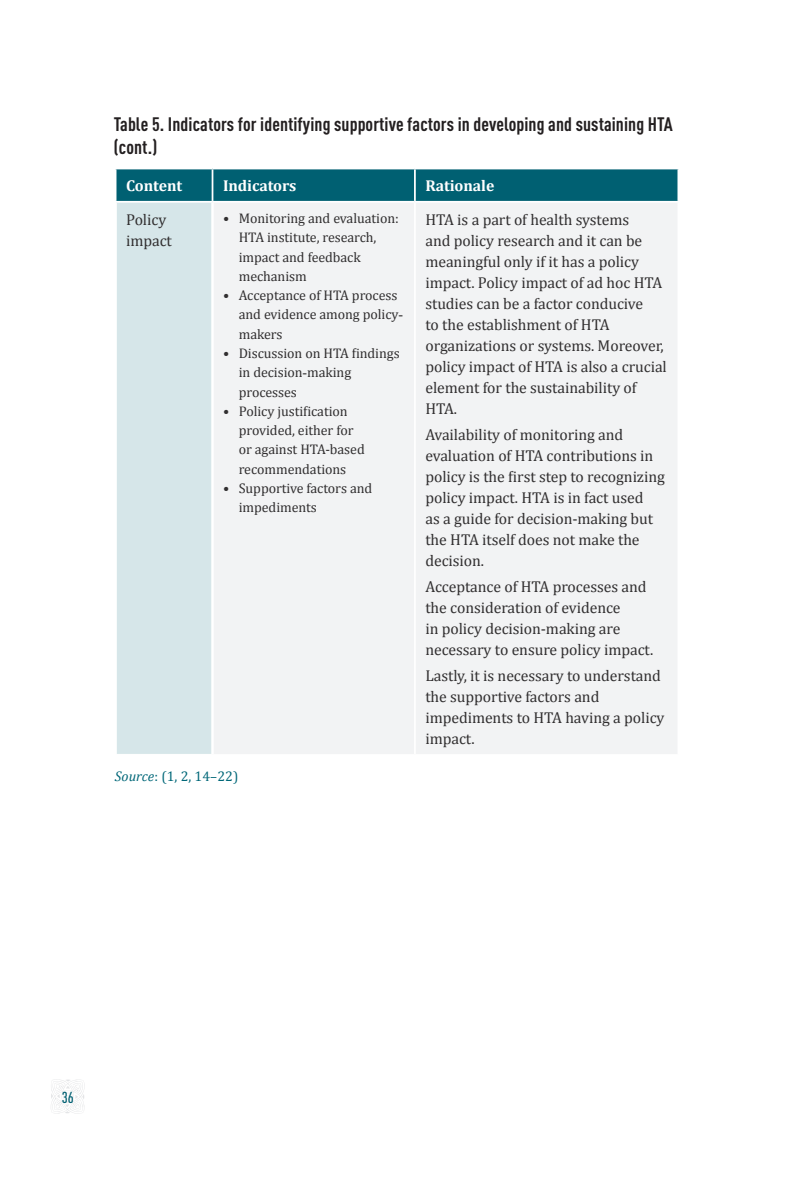
<style>
.page{position:relative;width:794px;height:1191px;background:#fff}
.page>*{position:absolute;margin:0;border:0;box-sizing:border-box;transform-origin:0 0}
.Table_title{font:700 19.25px/22.8px "DIN Cond";letter-spacing:.005em;color:#231f20}
.Table_text_left_9__a{font:15.75px/21px "Cambria";letter-spacing:-.005em;color:#312f30}
.Table_Heading_left_9{font:700 15.75px "Cambria";letter-spacing:-.005em;color:#fff}
.t1{font:500 15.75px "DIN Cond";color:#006072}
.t2{font:14px/19.2px "Cambria";letter-spacing:-.005em;color:#312f30}
.Table_source___notes{font:14px "Cambria";color:#006778}
.s1{font-family:"Times New Roman"}
.s2{font-style:italic}
</style>
<div class="page">
<svg style="left:51px;top:1079px;width:34px;height:34px"></svg>
<div style="left:116px;top:169px;width:561px;height:32px;background:#006072"></div>
<div style="left:116px;top:202px;width:96px;height:553px;background:#d6e6e9"></div>
<div style="left:214px;top:203px;width:463px;height:551px;background:#f2f3f4"></div>
<hr style="left:212px;top:169px;width:1px;height:32px;background:#fff">
<hr style="left:414px;top:169px;width:2px;height:32px;background:#fff">
<hr style="left:414px;top:203px;width:2px;height:551px;background:#fff">
<hr style="left:115px;top:201px;width:97px;height:2px;background:#fff">
<hr style="left:116px;top:203px;width:1px;height:551px;background:#fff">
<hr style="left:116px;top:754px;width:96px;height:1px;background:#fff">
<p class="Table_title" style="left:114px;top:112px;width:560px">Table 5. Indicators for identifying supportive factors in developing and sustaining HTA (cont.)</p>
<p class="Table_Heading_left_9" style="left:126px;top:175px;width:58px">Content</p>
<p class="Table_Heading_left_9" style="left:223px;top:175px;width:75px">Indicators</p>
<p class="Table_Heading_left_9" style="left:425px;top:175px;width:71px">Rationale</p>
<p class="Table_text_left_9__a" style="left:126px;top:209px;width:47px">Policy impact</p>
<p class="t2" style="left:239px;top:209px;width:162px;text-indent:-16px">• Monitoring and evaluation:<br>HTA institute, research, impact and feedback mechanism</p>
<p class="t2" style="left:239px;top:286px;width:166px;text-indent:-16px">• Acceptance of HTA process and evidence among policy&shy;makers</p>
<p class="t2" style="left:239px;top:343px;width:162px;text-indent:-16px">• Discussion on HTA findings in decision<span class="s1">-</span>making processes</p>
<p class="t2" style="left:239px;top:401px;width:127px;text-indent:-16px">• Policy justification provided, either for or against HTA-based recommendations</p>
<p class="t2" style="left:239px;top:478px;width:135px;text-indent:-16px">• Supportive factors and impediments</p>
<p class="Table_text_left_9__a" style="left:425px;top:209px;width:243px">HTA is a part of health systems<br>and policy research and it can be meaningful only if it has a policy impact. Policy impact of ad hoc HTA studies can be a factor conducive<br>to the establishment of HTA organizations or systems. Moreover, policy impact of HTA is also a crucial element for the sustainability of<br>HTA.</p>
<p class="Table_text_left_9__a" style="left:425px;top:424px;width:241px">Availability of monitoring and evaluation of HTA contributions in policy is the first step to recognizing policy impact. HTA is in fact used<br>as a guide for decision-making but the HTA itself does not make the decision.</p>
<p class="Table_text_left_9__a" style="left:425px;top:576px;width:229px">Acceptance of HTA processes and the consideration of evidence<br>in policy decision-making are necessary to ensure policy impact.</p>
<p class="Table_text_left_9__a" style="left:425px;top:665px;width:241px">Lastly, it is necessary to understand the supportive factors and impediments to HTA having a policy impact.</p>
<p class="Table_source___notes" style="left:115px;top:768px;width:125px"><span class="s2">Source</span>: (1, 2, 14–22)</p>
<p class="t1" style="left:62px;top:1087px;width:14px">36</p>
</div>
